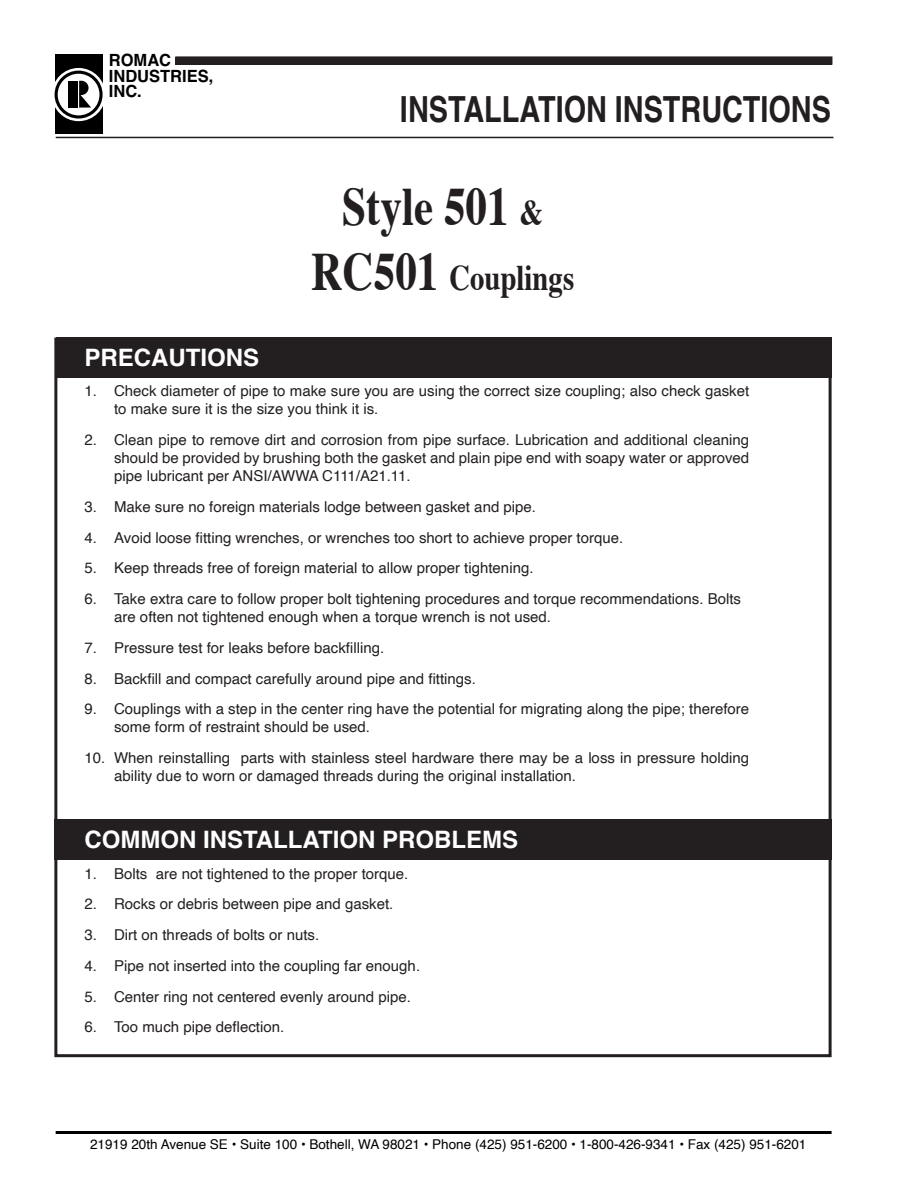
<style>
.page{position:relative;width:918px;height:1188px;background:#fff}
.page>*{position:absolute;margin:0;border:0;box-sizing:border-box;transform-origin:0 0}
.Product_Name{font:700 54px "Times";color:#231f20;scale:.8 1}
.t1{font:700 36px "Helvetica";color:#231f20;scale:.8 1}
.Product_Name-2{font:700 36px "Times";color:#231f20;scale:.8 1}
.List_Head{font:700 24px "Helvetica";color:#fff}
.t2{font:700 16.8px/15.3px "Helvetica";color:#000}
.List{font:15px/18px "Helvetica";color:#231f20}
.t3{font:13.5px "Helvetica";color:#000}
.s1{font-size:36px}
.s2{font-size:54px}
</style>
<div class="page">
<div style="left:55px;top:54px;width:47px;height:80px;background:#000"></div>
<svg style="left:52px;top:68px;width:53px;height:53px"></svg>
<svg style="left:55px;top:71px;width:48px;height:48px"></svg>
<div style="left:58px;top:74px;width:41px;height:41px;background:#fff;border-radius:50%"></div>
<div style="left:69px;top:81px;width:9px;height:27px;background:#000"></div>
<svg style="left:79px;top:81px;width:12px;height:27px"></svg>
<div style="left:176px;top:57px;width:656px;height:7px;background:#231f20"></div>
<div style="left:176px;top:57px;width:656px;height:8px;border:1px solid #231f20"></div>
<hr style="left:56px;top:1131px;width:776px;height:3px;background:#000">
<hr style="left:56px;top:137px;width:777px;height:1px;background:#231f20">
<div style="left:54px;top:819px;width:778px;height:41px;background:#231f20"></div>
<div style="left:56px;top:338px;width:776px;height:40px;background:#231f20"></div>
<p class="t2" style="left:109px;top:55px;width:106px">ROMAC<br>INDUSTRIES,<br>INC.</p>
<h2 class="t1" style="left:400px;top:87px;width:540px">INSTALLATION INSTRUCTIONS</h2>
<p class="Product_Name" style="left:342px;top:155px;width:253px">Style 501 <span class="s1">&amp;</span></p>
<p class="Product_Name-2" style="left:311px;top:243px;width:330px"><span class="s2">RC501</span> Couplings</p>
<p class="List_Head" style="left:84px;top:343px;width:176px">PRECAUTIONS</p>
<p class="List" style="left:114px;top:383px;width:637px;text-indent:-30px">1. Check diameter of pipe to make sure you are using the correct size coupling; also check gasket to make sure it is the size you think it is.</p>
<p class="List" style="left:114px;top:431px;width:637px;text-align:justify;text-indent:-30px">2. Clean pipe to remove dirt and corrosion from pipe surface. Lubrication and additional cleaning should be provided by brushing both the gasket and plain pipe end with soapy water or approved pipe lubricant per ANSI/AWWA C111/A21.11.</p>
<p class="List" style="left:84px;top:498px;width:453px">3. Make sure no foreign materials lodge between gasket and pipe.</p>
<p class="List" style="left:84px;top:529px;width:540px">4. Avoid loose fitting wrenches, or wrenches too short to achieve proper torque.</p>
<p class="List" style="left:84px;top:560px;width:451px">5. Keep threads free of foreign material to allow proper tightening.</p>
<p class="List" style="left:114px;top:590px;width:628px;text-indent:-30px">6. Take extra care to follow proper bolt tightening procedures and torque recommendations. Bolts are often not tightened enough when a torque wrench is not used.</p>
<p class="List" style="left:84px;top:639px;width:301px">7. Pressure test for leaks before backfilling.</p>
<p class="List" style="left:84px;top:670px;width:393px">8. Backfill and compact carefully around pipe and fittings.</p>
<p class="List" style="left:114px;top:701px;width:637px;text-indent:-30px">9. Couplings with a step in the center ring have the potential for migrating along the pipe; therefore some form of restraint should be used.</p>
<p class="List" style="left:114px;top:749px;width:637px;text-indent:-30px">10. When reinstalling parts with stainless steel hardware there may be a loss in pressure holding ability due to worn or damaged threads during the original installation.</p>
<p class="List_Head" style="left:84px;top:825px;width:435px">COMMON INSTALLATION PROBLEMS</p>
<p class="List" style="left:84px;top:865px;width:326px">1. Bolts are not tightened to the proper torque.</p>
<p class="List" style="left:84px;top:896px;width:311px">2. Rocks or debris between pipe and gasket.</p>
<p class="List" style="left:84px;top:926px;width:236px">3. Dirt on threads of bolts or nuts.</p>
<p class="List" style="left:84px;top:957px;width:337px">4. Pipe not inserted into the coupling far enough.</p>
<p class="List" style="left:84px;top:988px;width:328px">5. Center ring not centered evenly around pipe.</p>
<p class="List" style="left:84px;top:1019px;width:201px">6. Too much pipe deflection.</p>
<p class="t3" style="left:90px;top:1134px;width:718px">21919 20th Avenue SE • Suite 100 • Bothell, WA 98021 • Phone (425) 951-6200 • 1-800-426-9341 • Fax (425) 951-6201</p>
</div>
